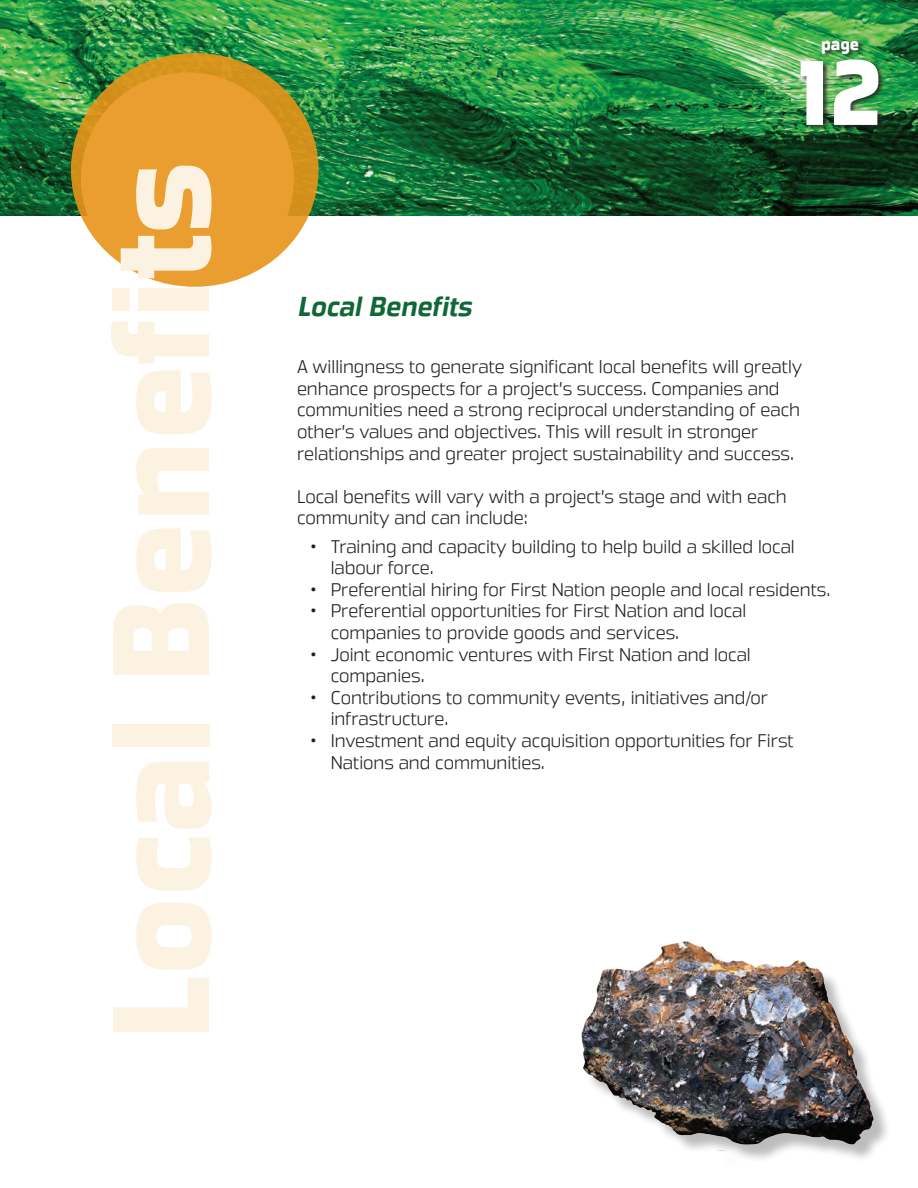
<style>
.page{position:relative;width:918px;height:1188px;background:#fff}
.page>*{position:absolute;margin:0;border:0;box-sizing:border-box;transform-origin:0 0}
.t1{font:135px "Great Escape Bl";color:#fcf2e2}
.t2{font:90px "Great Escape Bl";color:#fff}
.t3{font:italic 700 27px "Great Escape Rg";color:#116837}
.t4{font:18px/21.6px "Great Escape Lt";color:#231f20}
.t5{font:16.5px "Great Escape Bl";color:#fff}
</style>
<div class="page">
<div style="left:583px;top:943px;width:307px;height:225px;background:#231f20;opacity:.3"></div>
<img style="left:581px;top:941px;width:309px;height:209px">
<img style="left:0;top:0;width:918px;height:216px">
<svg style="left:71px;top:53px;width:248px;height:234px;background:#e59b2b"></svg>
<div style="left:800px;top:41px;width:85px;height:90px;background:#231f20;opacity:.75"></div>
<h1 class="t1" style="left:81px;top:1041px;width:880px;rotate:-90deg">Local Benefits</h1>
<h3 class="t3" style="left:297px;top:291px;width:176px">Local Benefits</h3>
<p class="t5" style="left:821px;top:34px;width:40px">page</p>
<h2 class="t2" style="left:798px;top:39px;width:86px">12</h2>
<p class="t4" style="left:297px;top:356px;width:507px">A willingness to generate significant local benefits will greatly enhance prospects for a project’s success. Companies and communities need a strong reciprocal understanding of each other’s values and objectives. This will result in stronger relationships and greater project sustainability and success.</p>
<p class="t4" style="left:297px;top:486px;width:491px">Local benefits will vary with a project’s stage and with each community and can include:</p>
<p class="t4" style="left:331px;top:535px;width:466px;text-indent:-20px">• Training and capacity building to help build a skilled local labour force.</p>
<p class="t4" style="left:310px;top:579px;width:521px">• Preferential hiring for First Nation people and local residents.</p>
<p class="t4" style="left:331px;top:600px;width:417px;text-indent:-20px">• Preferential opportunities for First Nation and local companies to provide goods and services.</p>
<p class="t4" style="left:331px;top:643px;width:422px;text-indent:-20px">• Joint economic ventures with First Nation and local companies.</p>
<p class="t4" style="left:331px;top:687px;width:439px;text-indent:-20px">• Contributions to community events, initiatives and/or infrastructure.</p>
<p class="t4" style="left:331px;top:730px;width:465px;text-indent:-20px">• Investment and equity acquisition opportunities for First<br>Nations and communities.</p>
</div>
